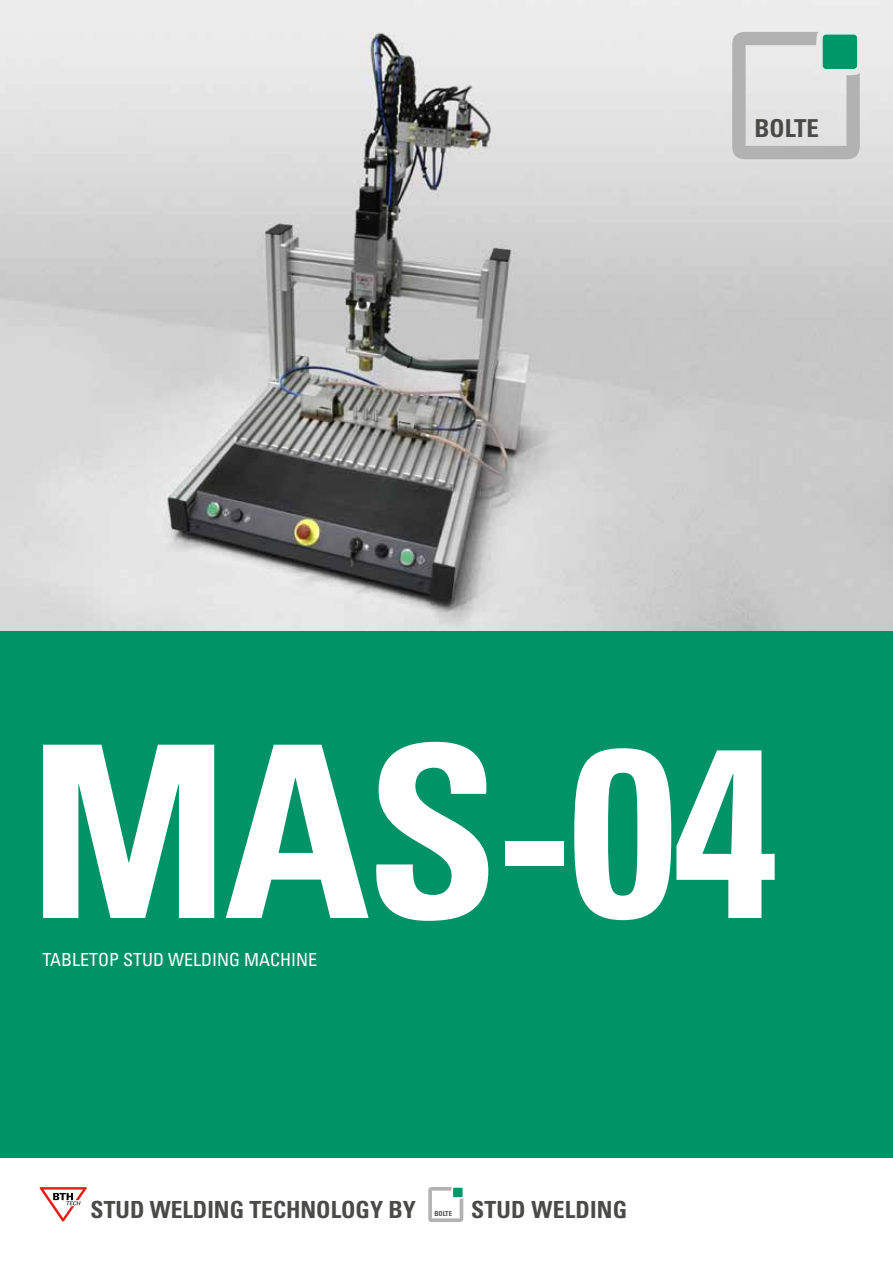
<style>
.page{position:relative;width:893px;height:1263px;background:#fff}
.page>*{position:absolute;margin:0;border:0;box-sizing:border-box;transform-origin:0 0}
.t1{font:700 condensed 240px "Univers LT Pro";color:#fff}
.t2{font:700 condensed 24.75px "Univers LT Pro";color:#4a4a49}
.t3{font:700 condensed 23.55px "Univers LT Pro";color:#4a4a49}
.t4{font:condensed 18px "Univers LT Std";color:#fff}
.t5{font:700 condensed 6.75px "Univers LT Pro";color:#4a4a49}
</style>
<div class="page">
<div style="left:0;top:631px;width:893px;height:526px;background:#009366"></div>
<img style="left:0;top:0;width:893px;height:631px">
<svg style="left:732px;top:32px;width:128px;height:127px;background:#c4cfcc"></svg>
<svg style="left:428px;top:1187px;width:35px;height:35px"></svg>
<svg style="left:39px;top:1187px;width:48px;height:35px"></svg>
<p class="t2" style="left:754px;top:113px;width:66px">BOLTE</p>
<h1 class="t1" style="left:29px;top:685px;width:751px">MAS-04</h1>
<p class="t4" style="left:43px;top:948px;width:276px">TABLETOP STUD WELDING MACHINE</p>
<p class="t3" style="left:91px;top:1195px;width:327px">STUD WELDING TECHNOLOGY BY</p>
<p class="t5" style="left:434px;top:1209px;width:19px">BOLTE</p>
<p class="t3" style="left:471px;top:1195px;width:158px">STUD WELDING</p>
</div>
